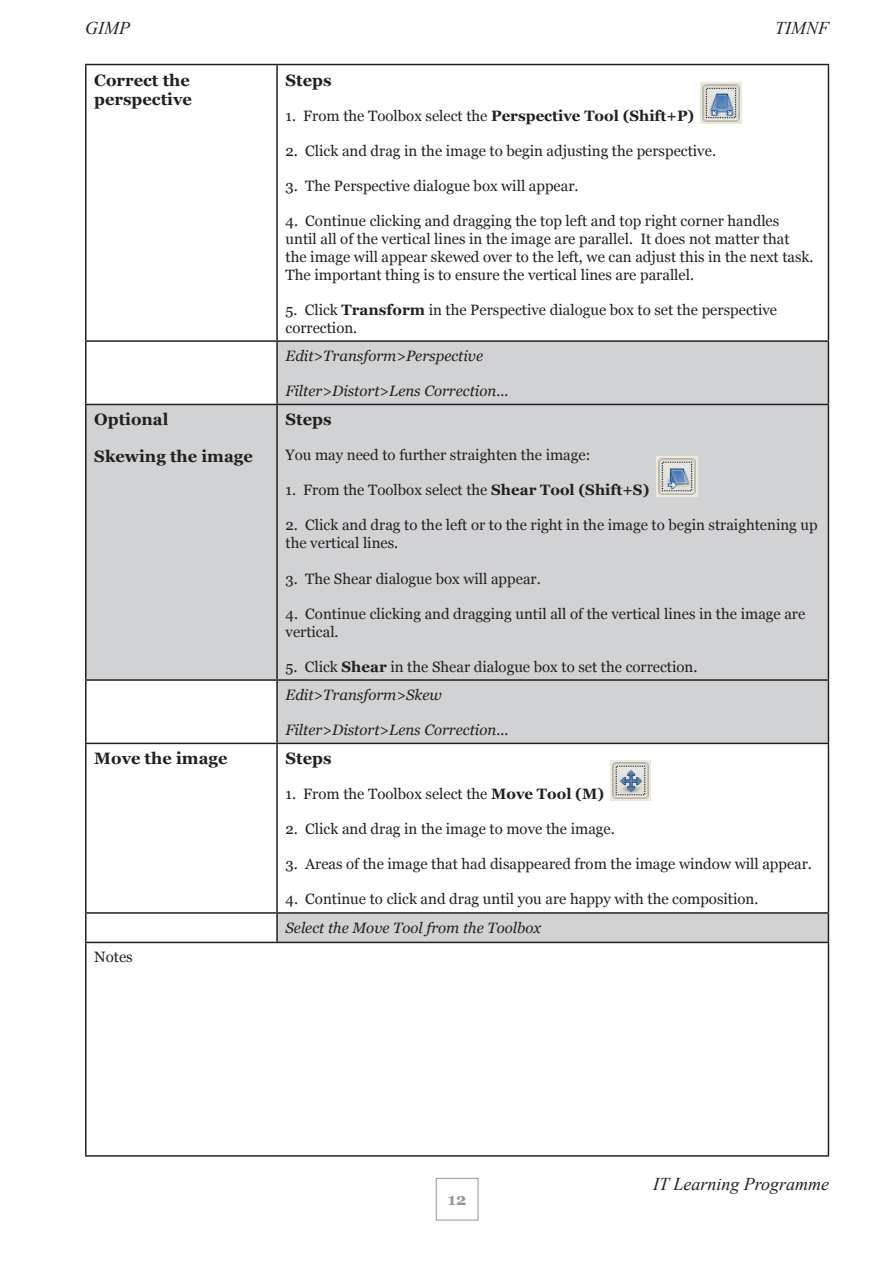
<style>
.page{position:relative;width:893px;height:1263px;background:#fff}
.page>*{position:absolute;margin:0;border:0;box-sizing:border-box;transform-origin:0 0}
.t1{font:italic 18px "Times New Roman";color:#231f20}
.heading_03{font:700 16.5px/19.8px "Georgia";color:#231f20}
.t2{font:700 16.5px "Georgia";color:#939598}
.paragraph{font:15px/18px "Georgia";color:#231f20}
.annotation_01{font:italic 15px "Georgia";color:#231f20}
.s1{font-weight:700}
</style>
<div class="page">
<div style="left:436px;top:1178px;width:42px;height:42px;border:1px solid #939598"></div>
<svg style="left:87px;top:342px;width:741px;height:600px;fill:#d1d2d4"></svg>
<hr style="left:85px;top:64px;width:192px;height:1px;background:#231f20">
<hr style="left:85px;top:65px;width:2px;height:275px;background:#231f20">
<hr style="left:277px;top:64px;width:552px;height:1px;background:#231f20">
<hr style="left:276px;top:65px;width:2px;height:275px;background:#231f20">
<hr style="left:828px;top:65px;width:1px;height:275px;background:#231f20">
<hr style="left:85px;top:405px;width:2px;height:274px;background:#231f20">
<hr style="left:276px;top:405px;width:2px;height:274px;background:#231f20">
<hr style="left:828px;top:405px;width:1px;height:274px;background:#231f20">
<hr style="left:85px;top:679px;width:192px;height:2px;background:#231f20">
<hr style="left:85px;top:681px;width:2px;height:62px;background:#231f20">
<hr style="left:277px;top:679px;width:552px;height:2px;background:#231f20">
<hr style="left:276px;top:681px;width:2px;height:62px;background:#231f20">
<hr style="left:828px;top:681px;width:1px;height:62px;background:#231f20">
<hr style="left:85px;top:743px;width:192px;height:1px;background:#231f20">
<hr style="left:85px;top:744px;width:2px;height:168px;background:#231f20">
<hr style="left:277px;top:743px;width:552px;height:1px;background:#231f20">
<hr style="left:276px;top:744px;width:2px;height:168px;background:#231f20">
<hr style="left:828px;top:744px;width:1px;height:168px;background:#231f20">
<hr style="left:85px;top:912px;width:192px;height:2px;background:#231f20">
<hr style="left:85px;top:914px;width:2px;height:28px;background:#231f20">
<hr style="left:277px;top:912px;width:552px;height:2px;background:#231f20">
<hr style="left:276px;top:914px;width:2px;height:28px;background:#231f20">
<svg style="left:828px;top:914px;width:1px;height:28px"></svg>
<hr style="left:85px;top:942px;width:192px;height:1px;background:#231f20">
<hr style="left:85px;top:943px;width:2px;height:212px;background:#231f20">
<hr style="left:277px;top:942px;width:552px;height:1px;background:#231f20">
<hr style="left:828px;top:943px;width:1px;height:212px;background:#231f20">
<hr style="left:85px;top:1155px;width:192px;height:2px;background:#231f20">
<hr style="left:277px;top:1155px;width:552px;height:2px;background:#231f20">
<hr style="left:85px;top:340px;width:192px;height:2px;background:#231f20">
<hr style="left:85px;top:342px;width:2px;height:62px;background:#231f20">
<hr style="left:277px;top:340px;width:552px;height:2px;background:#231f20">
<hr style="left:276px;top:342px;width:2px;height:62px;background:#231f20">
<hr style="left:828px;top:342px;width:1px;height:62px;background:#231f20">
<hr style="left:85px;top:404px;width:192px;height:1px;background:#231f20">
<hr style="left:277px;top:404px;width:552px;height:1px;background:#231f20">
<img style="left:701px;top:83px;width:40px;height:40px">
<img style="left:657px;top:456px;width:40px;height:41px">
<img style="left:610px;top:760px;width:41px;height:41px">
<p class="t1" style="left:85px;top:15px;width:46px">GIMP</p>
<p class="t1" style="left:775px;top:15px;width:56px">TIMNF</p>
<p class="heading_03" style="left:94px;top:70px;width:99px">Correct the perspective</p>
<p class="heading_03" style="left:286px;top:70px;width:48px">Steps</p>
<p class="paragraph" style="left:286px;top:107px;width:410px">1. From the Toolbox select the <span class="s1">Perspective Tool (Shift+P)</span></p>
<p class="paragraph" style="left:286px;top:142px;width:432px">2. Click and drag in the image to begin adjusting the perspective.</p>
<p class="paragraph" style="left:286px;top:177px;width:295px">3. The Perspective dialogue box will appear.</p>
<p class="paragraph" style="left:286px;top:212px;width:530px">4. Continue clicking and dragging the top left and top right corner handles until all of the vertical lines in the image are parallel. It does not matter that the image will appear skewed over to the left, we can adjust this in the next task.<br>The important thing is to ensure the vertical lines are parallel.</p>
<p class="paragraph" style="left:286px;top:301px;width:493px">5. Click <span class="s1">Transform</span> in the Perspective dialogue box to set the perspective correction.</p>
<p class="annotation_01" style="left:286px;top:346px;width:199px">Edit&gt;Transform&gt;Perspective</p>
<p class="annotation_01" style="left:286px;top:381px;width:224px">Filter&gt;Distort&gt;Lens Correction...</p>
<p class="heading_03" style="left:94px;top:410px;width:76px">Optional</p>
<p class="heading_03" style="left:94px;top:447px;width:160px">Skewing the image</p>
<p class="heading_03" style="left:286px;top:410px;width:48px">Steps</p>
<p class="paragraph" style="left:286px;top:447px;width:306px">You may need to further straighten the image:</p>
<p class="paragraph" style="left:286px;top:482px;width:365px">1. From the Toolbox select the <span class="s1">Shear Tool (Shift+S)</span></p>
<p class="paragraph" style="left:286px;top:517px;width:534px">2. Click and drag to the left or to the right in the image to begin straightening up the vertical lines.</p>
<p class="paragraph" style="left:286px;top:570px;width:257px">3. The Shear dialogue box will appear.</p>
<p class="paragraph" style="left:286px;top:605px;width:521px">4. Continue clicking and dragging until all of the vertical lines in the image are vertical.</p>
<p class="paragraph" style="left:286px;top:658px;width:413px">5. Click <span class="s1">Shear</span> in the Shear dialogue box to set the correction.</p>
<p class="annotation_01" style="left:286px;top:685px;width:158px">Edit&gt;Transform&gt;Skew</p>
<p class="annotation_01" style="left:286px;top:720px;width:224px">Filter&gt;Distort&gt;Lens Correction...</p>
<p class="heading_03" style="left:94px;top:749px;width:135px">Move the image</p>
<p class="heading_03" style="left:286px;top:749px;width:48px">Steps</p>
<p class="paragraph" style="left:286px;top:785px;width:320px">1. From the Toolbox select the <span class="s1">Move Tool (M)</span></p>
<p class="paragraph" style="left:286px;top:820px;width:331px">2. Click and drag in the image to move the image.</p>
<p class="paragraph" style="left:286px;top:855px;width:528px">3. Areas of the image that had disappeared from the image window will appear.</p>
<p class="paragraph" style="left:286px;top:890px;width:474px">4. Continue to click and drag until you are happy with the composition.</p>
<p class="annotation_01" style="left:286px;top:918px;width:257px">Select the Move Tool from the Toolbox</p>
<p class="paragraph" style="left:94px;top:948px;width:40px">Notes</p>
<p class="t2" style="left:448px;top:1189px;width:20px">12</p>
<p class="t1" style="left:653px;top:1172px;width:178px">IT Learning Programme</p>
</div>
